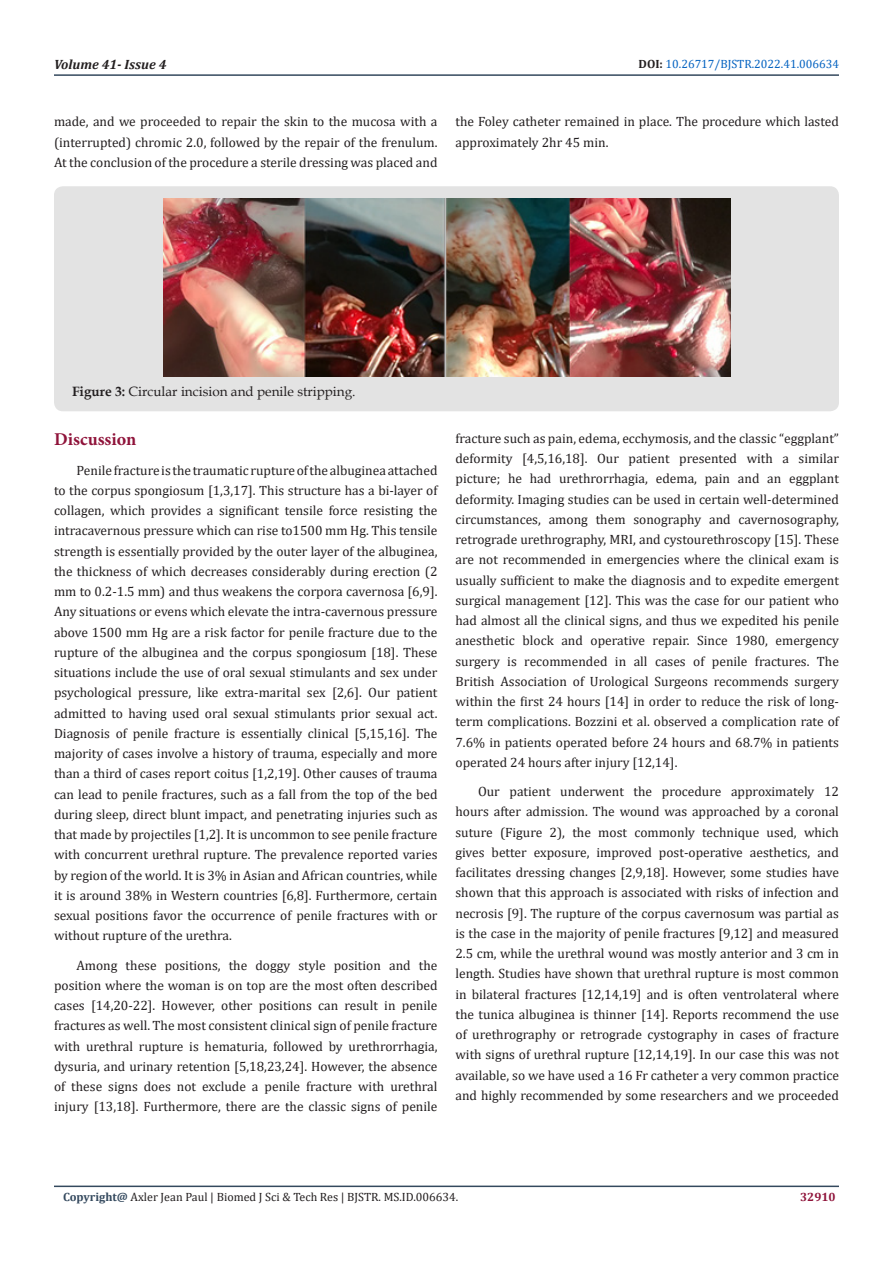
<style>
.page{position:relative;width:893px;height:1263px;background:#fff}
.page>*{position:absolute;margin:0;border:0;box-sizing:border-box;transform-origin:0 0}
.List_Paragraph{font:700 18px "Minion Pro";color:#8f133a}
.t1{font:13.5px/20.2px "Cambria";color:#231f20;text-align:justify}
.t2{font:13.5px "Book Antiqua";color:#231f20}
.t3{font:italic 700 13.5px "Cambria";color:#231f20}
.t4{font:12px "Cambria";color:#231f20}
.t5{font:12px "Cambria";color:#0563c1}
.t6{font:700 12px "Cambria";color:#8f133a}
.s1{font-weight:700;color:#231f20}
.s2{font-weight:700}
.s3{font-weight:700;color:#34495e}
</style>
<div class="page">
<hr style="left:54px;top:1185px;width:785px;height:2px;background:#34495e">
<hr style="left:54px;top:74px;width:785px;height:2px;background:#34495e">
<div style="left:54px;top:186px;width:785px;height:225px;background:#e3e3e3;border-radius:9px"></div>
<img style="left:163px;top:198px;width:568px;height:178px">
<p class="t3" style="left:54px;top:55px;width:114px">Volume 41- Issue 4</p>
<p class="t5" style="left:639px;top:57px;width:202px"><span class="s1">DOI:</span> 10.26717/BJSTR.2022.41.006634</p>
<p class="t1" style="left:54px;top:111px;width:385px">made, and we proceeded to repair the skin to the mucosa with a (interrupted) chromic 2.0, followed by the repair of the frenulum.<br>At the conclusion of the procedure a sterile dressing was placed and</p>
<p class="t1" style="left:455px;top:111px;width:385px">the Foley catheter remained in place. The procedure which lasted approximately 2hr 45 min.</p>
<p class="t2" style="left:72px;top:382px;width:285px"><span class="s2">Figure 3:</span> Circular incision and penile stripping.</p>
<p class="List_Paragraph" style="left:54px;top:427px;width:84px">Discussion</p>
<p class="t1" style="left:54px;top:460px;width:385px;text-indent:22px">Penile fracture is the traumatic rupture of the albuginea attached to the corpus spongiosum [1,3,17]. This structure has a bi-layer of collagen, which provides a significant tensile force resisting the intracavernous pressure which can rise to1500 mm Hg. This tensile strength is essentially provided by the outer layer of the albuginea, the thickness of which decreases considerably during erection (2 mm to 0.2-1.5 mm) and thus weakens the corpora cavernosa [6,9].<br>Any situations or evens which elevate the intra-cavernous pressure above 1500 mm Hg are a risk factor for penile fracture due to the rupture of the albuginea and the corpus spongiosum [18]. These situations include the use of oral sexual stimulants and sex under psychological pressure, like extra-marital sex [2,6]. Our patient admitted to having used oral sexual stimulants prior sexual act.<br>Diagnosis of penile fracture is essentially clinical [5,15,16]. The majority of cases involve a history of trauma, especially and more than a third of cases report coitus [1,2,19]. Other causes of trauma can lead to penile fractures, such as a fall from the top of the bed during sleep, direct blunt impact, and penetrating injuries such as that made by projectiles [1,2]. It is uncommon to see penile fracture with concurrent urethral rupture. The prevalence reported varies by region of the world. It is 3% in Asian and African countries, while it is around 38% in Western countries [6,8]. Furthermore, certain sexual positions favor the occurrence of penile fractures with or without rupture of the urethra.</p>
<p class="t1" style="left:54px;top:955px;width:385px;text-indent:22px">Among these positions, the doggy style position and the position where the woman is on top are the most often described cases [14,20-22]. However, other positions can result in penile fractures as well. The most consistent clinical sign of penile fracture with urethral rupture is hematuria, followed by urethrorrhagia, dysuria, and urinary retention [5,18,23,24]. However, the absence of these signs does not exclude a penile fracture with urethral injury [13,18]. Furthermore, there are the classic signs of penile</p>
<p class="t1" style="left:455px;top:428px;width:385px">fracture such as pain, edema, ecchymosis, and the classic “eggplant” deformity [4,5,16,18]. Our patient presented with a similar picture; he had urethrorrhagia, edema, pain and an eggplant deformity. Imaging studies can be used in certain well-determined circumstances, among them sonography and cavernosography, retrograde urethrography, MRI, and cystourethroscopy [15]. These are not recommended in emergencies where the clinical exam is usually sufficient to make the diagnosis and to expedite emergent surgical management [12]. This was the case for our patient who had almost all the clinical signs, and thus we expedited his penile anesthetic block and operative repair. Since 1980, emergency surgery is recommended in all cases of penile fractures. The British Association of Urological Surgeons recommends surgery within the first 24 hours [14] in order to reduce the risk of long&shy;term complications. Bozzini et al. observed a complication rate of 7.6% in patients operated before 24 hours and 68.7% in patients operated 24 hours after injury [12,14].</p>
<p class="t1" style="left:455px;top:781px;width:385px;text-indent:22px">Our patient underwent the procedure approximately 12 hours after admission. The wound was approached by a coronal suture (Figure 2), the most commonly technique used, which gives better exposure, improved post-operative aesthetics, and facilitates dressing changes [2,9,18]. However, some studies have shown that this approach is associated with risks of infection and necrosis [9]. The rupture of the corpus cavernosum was partial as is the case in the majority of penile fractures [9,12] and measured 2.5 cm, while the urethral wound was mostly anterior and 3 cm in length. Studies have shown that urethral rupture is most common in bilateral fractures [12,14,19] and is often ventrolateral where the tunica albuginea is thinner [14]. Reports recommend the use of urethrography or retrograde cystography in cases of fracture with signs of urethral rupture [12,14,19]. In our case this was not available, so we have used a 16 Fr catheter a very common practice and highly recommended by some researchers and we proceeded</p>
<p class="t4" style="left:63px;top:1190px;width:397px"><span class="s3">Copyright@</span> Axler Jean Paul | Biomed J Sci &amp; Tech Res | BJSTR. MS.ID.006634.</p>
<p class="t6" style="left:800px;top:1188px;width:37px">32910</p>
</div>
